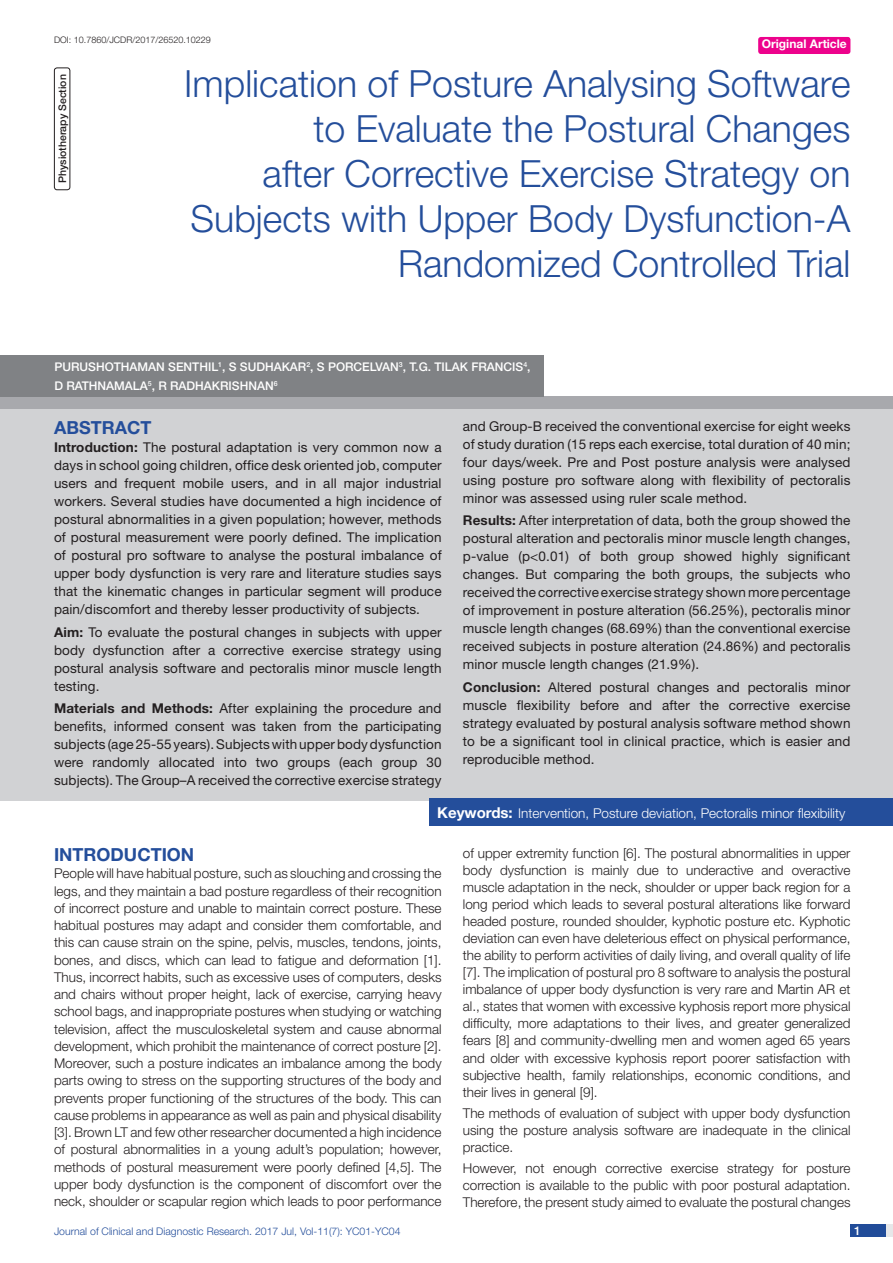
<style>
.page{position:relative;width:893px;height:1263px;background:#fff}
.page>*{position:absolute;margin:0;border:0;box-sizing:border-box;transform-origin:0 0}
.t1{font:300 37.5px/45px "Helvetica Neue";color:#244e9b;text-align:right}
.Heading{font:700 18px "Helvetica Neue";color:#244e9b}
.Abstract_head{font:700 18px "Helvetica Neue";color:#244e9b}
.Body_text{font:300 13.5px/17.2px "Helvetica Neue";color:#231f20;text-align:justify}
.Abstract_Text{font:13.5px/18px "Helvetica Neue";letter-spacing:.01em;color:#231f20;text-align:justify}
.Key_words{font:300 13.5px "Helvetica Neue";color:#fff}
.Author{font:500 12px/18.8px "Helvetica Neue";color:#fff}
.t2{font:700 12px "Helvetica Neue";color:#fff}
.t3{font:300 10.5px "Helvetica Neue";color:#244e9b}
.section{font:500 10.5px "Helvetica Neue";color:#231f20}
.DOI{font:300 9px "Helvetica Neue";color:#231f20}
.s1{font-weight:700}
.s2{font-weight:700;font-size:15px}
</style>
<div class="page">
<div style="left:850px;top:1224px;width:43px;height:13px;background:#e6e7e9"></div>
<div style="left:850px;top:1224px;width:35px;height:13px;background:#214c99"></div>
<div style="left:758px;top:37px;width:92px;height:17px;background:#ed028c;border-radius:3px"></div>
<div style="left:54px;top:68px;width:16px;height:122px;border:1px solid #231f20;border-radius:3px"></div>
<div style="left:0;top:396px;width:893px;height:12px;background:#a8a9ad"></div>
<div style="left:0;top:355px;width:544px;height:41px;background:#808285"></div>
<div style="left:0;top:409px;width:893px;height:391px;background:#d1d2d4"></div>
<div style="left:429px;top:798px;width:464px;height:28px;background:#244e9b"></div>
<p class="DOI" style="left:54px;top:35px;width:158px">DOI: 10.7860/JCDR/2017/26520.10229</p>
<p class="t2" style="left:762px;top:37px;width:87px">Original Article</p>
<p class="section" style="left:56px;top:183px;width:111px;rotate:-90deg">PHYSIOTHERAPY SECTION</p>
<p class="t1" style="left:184px;top:60px;width:668px">Implication of Posture Analysing Software to Evaluate the Postural Changes<br>after Corrective Exercise Strategy on Subjects with Upper Body Dysfunction-A Randomized Controlled Trial</p>
<p class="Author" style="left:54px;top:357px;width:478px">PURUSHOTHAMAN SENTHIL<sup>1</sup>, S SUDHAKAR<sup>2</sup>, S PORCELVAN<sup>3</sup>, T.G. TILAK FRANCIS<sup>4</sup>,<br>D RATHNAMALA<sup>5</sup>, R RADHAKRISHNAN<sup>6</sup></p>
<p class="Abstract_head" style="left:54px;top:417px;width:99px">ABSTRACT</p>
<p class="Abstract_Text" style="left:54px;top:438px;width:389px"><span class="s1">Introduction:</span> The postural adaptation is very common now a days in school going children, office desk oriented job, computer users and frequent mobile users, and in all major industrial workers. Several studies have documented a high incidence of postural abnormalities in a given population; however, methods of postural measurement were poorly defined. The implication of postural pro software to analyse the postural imbalance of upper body dysfunction is very rare and literature studies says that the kinematic changes in particular segment will produce pain/discomfort and thereby lesser productivity of subjects.</p>
<p class="Abstract_Text" style="left:54px;top:623px;width:389px"><span class="s1">Aim:</span> To evaluate the postural changes in subjects with upper body dysfunction after a corrective exercise strategy using postural analysis software and pectoralis minor muscle length testing.</p>
<p class="Abstract_Text" style="left:54px;top:699px;width:389px"><span class="s1">Materials and Methods:</span> After explaining the procedure and benefits, informed consent was taken from the participating subjects (age 25-55 years). Subjects with upper body dysfunction were randomly allocated into two groups (each group 30 subjects). The Group–A received the corrective exercise strategy</p>
<p class="Abstract_Text" style="left:463px;top:417px;width:389px">and Group-B received the conventional exercise for eight weeks of study duration (15 reps each exercise, total duration of 40 min; four days/week. Pre and Post posture analysis were analysed using posture pro software along with flexibility of pectoralis minor was assessed using ruler scale method.</p>
<p class="Abstract_Text" style="left:463px;top:511px;width:389px"><span class="s1">Results:</span> After interpretation of data, both the group showed the postural alteration and pectoralis minor muscle length changes, p-value (p&lt;0.01) of both group showed highly significant changes. But comparing the both groups, the subjects who received the corrective exercise strategy shown more percentage of improvement in posture alteration (56.25%), pectoralis minor muscle length changes (68.69%) than the conventional exercise received subjects in posture alteration (24.86%) and pectoralis minor muscle length changes (21.9%).</p>
<p class="Abstract_Text" style="left:463px;top:677px;width:389px"><span class="s1">Conclusion:</span> Altered postural changes and pectoralis minor muscle flexibility before and after the corrective exercise strategy evaluated by postural analysis software method shown to be a significant tool in clinical practice, which is easier and reproducible method.</p>
<p class="Key_words" style="left:437px;top:805px;width:410px"><span class="s2">Keywords:</span> Intervention, Posture deviation, Pectoralis minor flexibility</p>
<p class="Heading" style="left:54px;top:843px;width:142px">INTRODUCTION</p>
<p class="Body_text" style="left:54px;top:865px;width:389px">People will have habitual posture, such as slouching and crossing the legs, and they maintain a bad posture regardless of their recognition of incorrect posture and unable to maintain correct posture. These habitual postures may adapt and consider them comfortable, and this can cause strain on the spine, pelvis, muscles, tendons, joints, bones, and discs, which can lead to fatigue and deformation [1].<br>Thus, incorrect habits, such as excessive uses of computers, desks and chairs without proper height, lack of exercise, carrying heavy school bags, and inappropriate postures when studying or watching television, affect the musculoskeletal system and cause abnormal development, which prohibit the maintenance of correct posture [2].<br>Moreover, such a posture indicates an imbalance among the body parts owing to stress on the supporting structures of the body and prevents proper functioning of the structures of the body. This can cause problems in appearance as well as pain and physical disability [3]. Brown LT and few other researcher documented a high incidence of postural abnormalities in a young adult’s population; however, methods of postural measurement were poorly defined [4,5]. The upper body dysfunction is the component of discomfort over the neck, shoulder or scapular region which leads to poor performance</p>
<p class="Body_text" style="left:463px;top:844px;width:389px">of upper extremity function [6]. The postural abnormalities in upper body dysfunction is mainly due to underactive and overactive muscle adaptation in the neck, shoulder or upper back region for a long period which leads to several postural alterations like forward headed posture, rounded shoulder, kyphotic posture etc. Kyphotic deviation can even have deleterious effect on physical performance, the ability to perform activities of daily living, and overall quality of life [7]. The implication of postural pro 8 software to analysis the postural imbalance of upper body dysfunction is very rare and Martin AR et al., states that women with excessive kyphosis report more physical difficulty, more adaptations to their lives, and greater generalized fears [8] and community-dwelling men and women aged 65 years and older with excessive kyphosis report poorer satisfaction with subjective health, family relationships, economic conditions, and their lives in general [9].</p>
<p class="Body_text" style="left:463px;top:1104px;width:389px">The methods of evaluation of subject with upper body dysfunction using the posture analysis software are inadequate in the clinical practice.</p>
<p class="Body_text" style="left:463px;top:1159px;width:389px">However, not enough corrective exercise strategy for posture correction is available to the public with poor postural adaptation.<br>Therefore, the present study aimed to evaluate the postural changes</p>
<p class="t3" style="left:54px;top:1225px;width:348px">Journal of Clinical and Diagnostic Research. 2017 Jul, Vol-11(7): YC01-YC04</p>
<p class="Author" style="left:854px;top:1221px;width:8px">1</p>
</div>
